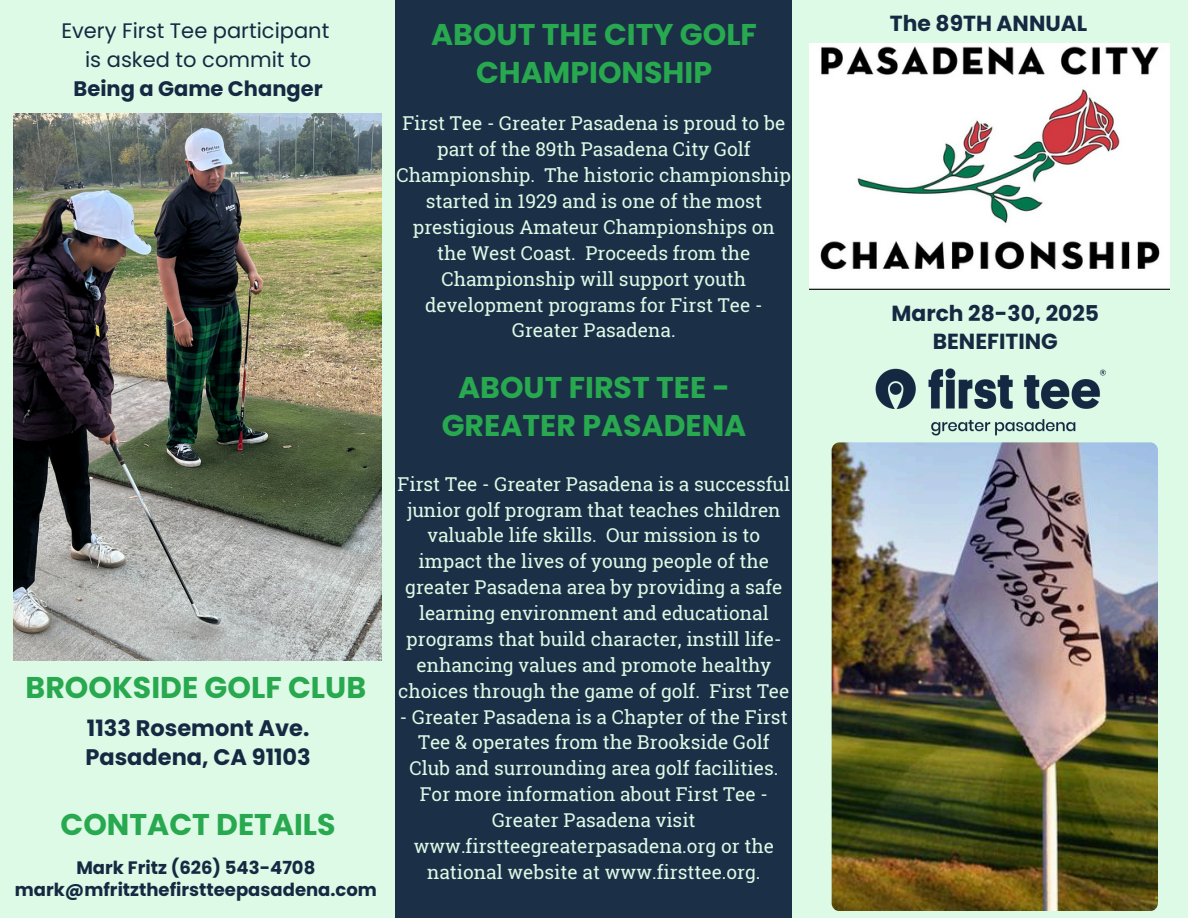
<style>
.page{position:relative;width:1188px;height:918px;background:#dcfae6}
.page>*{position:absolute;margin:0;border:0;box-sizing:border-box;transform-origin:0 0}
.t1{font:700 30px/38.2px "Poppins";color:#28a94f;text-align:center}
.t2{font:700 22.5px/29.2px "Poppins";color:#152a42}
.t3{font:700 21.75px/28.2px "Poppins";color:#152a42;text-align:center}
.t4{font:21px/29.2px "Poppins";color:#152a42;text-align:center}
.t5{font:19.05px/25.8px "Roboto Slab";color:#dcfae6;text-align:center}
.t6{font:700 18px/22.5px "Poppins";color:#152a42;text-align:center}
.s1{font-weight:700}
</style>
<div class="page">
<img style="left:832px;top:442px;width:326px;height:469px;border-radius:8px">
<div style="left:396px;top:0;width:396px;height:918px;background:#152a42"></div>
<img style="left:810px;top:43px;width:360px;height:247px">
<img style="left:13px;top:113px;width:368px;height:547px">
<img style="left:870px;top:368px;width:240px;height:86px">
<h1 class="t4" style="left:61px;top:16px;width:269px">Every First Tee participant is asked to commit to<br><span class="s1">Being a Game Changer</span></h1>
<h1 class="t1" style="left:26px;top:668px;width:342px">BROOKSIDE GOLF CLUB</h1>
<p class="t2" style="left:85px;top:713px;width:227px">1133 Rosemont Ave.<br>Pasadena, CA 91103</p>
<h2 class="t1" style="left:61px;top:806px;width:277px">CONTACT DETAILS</h2>
<p class="t6" style="left:15px;top:856px;width:364px">Mark Fritz (626) 543-4708 mark@mfritzthefirstteepasadena.com</p>
<p class="t1" style="left:431px;top:15px;width:327px">ABOUT THE CITY GOLF<br>CHAMPIONSHIP</p>
<h1 class="t5" style="left:397px;top:110px;width:396px">First Tee - Greater Pasadena is proud to be part of the 89th Pasadena City Golf Championship. The historic championship started in 1929 and is one of the most prestigious Amateur Championships on the West Coast. Proceeds from the Championship will support youth development programs for First Tee - Greater Pasadena.</h1>
<h4 class="t1" style="left:442px;top:368px;width:306px">ABOUT FIRST TEE -<br>GREATER PASADENA</h4>
<h1 class="t5" style="left:398px;top:470px;width:394px">First Tee - Greater Pasadena is a successful junior golf program that teaches children valuable life skills. Our mission is to impact the lives of young people of the greater Pasadena area by providing a safe learning environment and educational programs that build character, instill life&shy;enhancing values and promote healthy choices through the game of golf. First Tee</h1>
<h1 class="t5" style="left:400px;top:703px;width:389px">- Greater Pasadena is a Chapter of the First Tee &amp; operates from the Brookside Golf Club and surrounding area golf facilities.<br>For more information about First Tee - Greater Pasadena visit www.firstteegreaterpasadena.org or the national website at www.firsttee.org.</h1>
<h2 class="t3" style="left:890px;top:9px;width:199px">The 89TH ANNUAL</h2>
<p class="t3" style="left:892px;top:299px;width:209px">March 28-30, 2025<br>BENEFITING</p>
</div>
